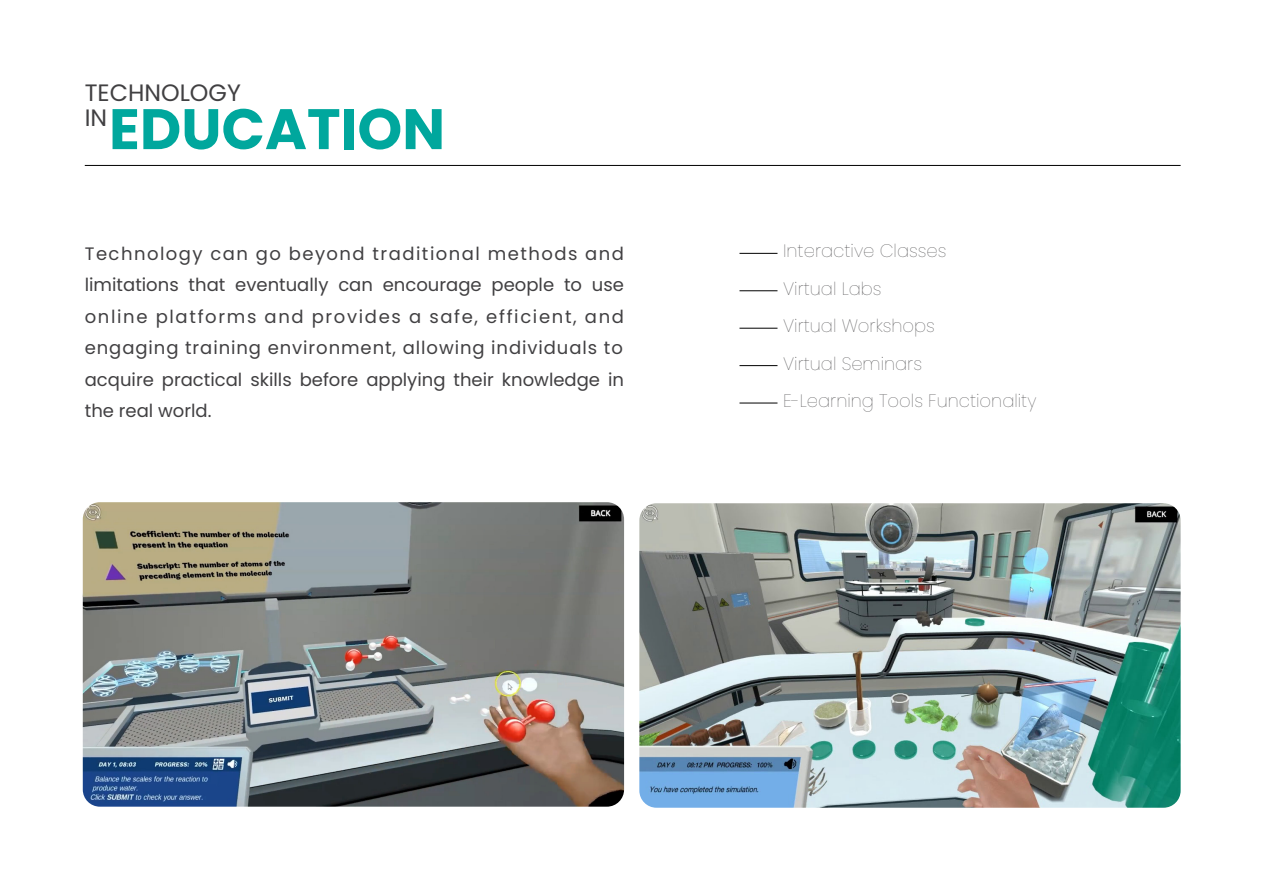
<style>
.page{position:relative;width:1263px;height:893px;background:#fff}
.page>*{position:absolute;margin:0;border:0;box-sizing:border-box;transform-origin:0 0}
.t1{font:700 57px "Poppins";color:#00a79d}
.t2{font:23.7px/24.9px "Poppins";color:#414042}
.t3{font:18px/31.5px "Poppins";color:#414042;text-align:justify}
.t4{font:100 18px/37.5px "Poppins";color:#414042}
</style>
<div class="page">
<img style="left:639px;top:503px;width:541px;height:305px">
<img style="left:83px;top:502px;width:541px;height:305px">
<hr style="left:85px;top:165px;width:1095px;height:1px;background:#000">
<hr style="left:739px;top:253px;width:38px;height:1px;background:#000">
<hr style="left:739px;top:290px;width:38px;height:1px;background:#000">
<hr style="left:739px;top:328px;width:38px;height:1px;background:#000">
<hr style="left:739px;top:365px;width:38px;height:1px;background:#000">
<hr style="left:739px;top:403px;width:38px;height:1px;background:#000">
<h2 class="t2" style="left:85px;top:80px;width:158px">TECHNOLOGY<br>IN</h2>
<h1 class="t1" style="left:109px;top:96px;width:338px">EDUCATION</h1>
<p class="t3" style="left:85px;top:238px;width:541px">Technology can go beyond traditional methods and limitations that eventually can encourage people to use online platforms and provides a safe, efficient, and engaging training environment, allowing individuals to acquire practical skills before applying their knowledge in the real world.</p>
<p class="t4" style="left:783px;top:232px;width:255px">Interactive Classes<br>Virtual Labs<br>Virtual Workshops<br>Virtual Seminars<br>E-Learning Tools Functionality</p>
</div>
